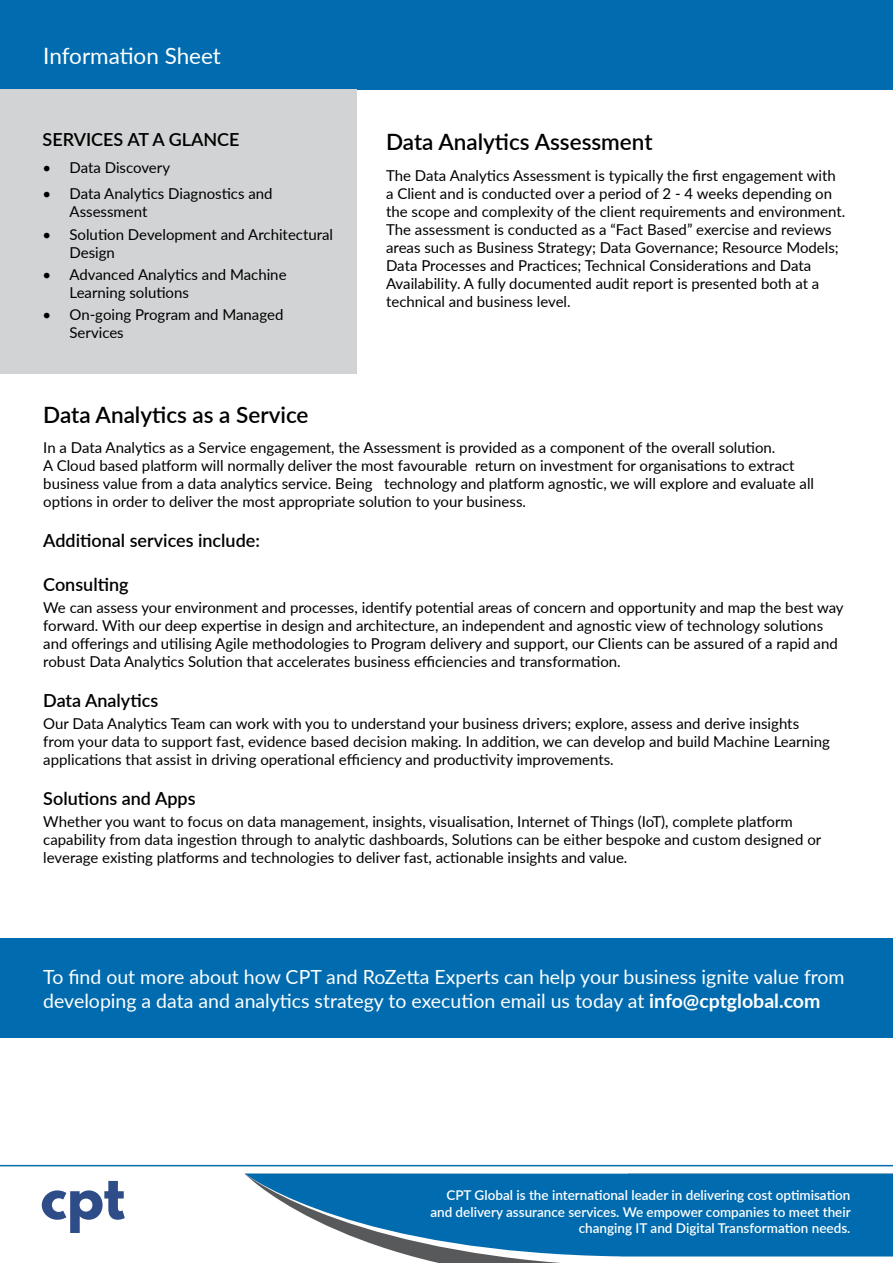
<style>
.page{position:relative;width:893px;height:1263px;background:#fff}
.page>*{position:absolute;margin:0;border:0;box-sizing:border-box;transform-origin:0 0}
.t1{font:600 22.5px "Lato";color:#000}
.t2{font:22.5px "Lato";color:#fff}
.t3{font:19.5px/23.4px "Lato";color:#fff}
.t4{font:600 18px "Lato";color:#000}
.t5{font:15px/18px "Lato";color:#000}
.t6{font:600 13.5px/16.2px "Lato";color:#fff;text-align:right}
.s1{font-weight:700}
</style>
<div class="page">
<svg style="left:411px;top:1256px;width:482px;height:7px"></svg>
<svg style="left:245px;top:1174px;width:648px;height:82px;fill:#006caf"></svg>
<hr style="left:0;top:1165px;width:893px;height:1px;background:#006caf">
<svg style="left:42px;top:1181px;width:83px;height:52px"></svg>
<div style="left:0;top:0;width:893px;height:89px;background:#006caf"></div>
<div style="left:0;top:89px;width:356px;height:285px;background:#d1d3d4"></div>
<div style="left:0;top:938px;width:893px;height:100px;background:#006caf"></div>
<h1 class="t2" style="left:43px;top:40px;width:179px">Information Sheet</h1>
<p class="t4" style="left:43px;top:127px;width:199px">SERVICES AT A GLANCE</p>
<p class="t5" style="left:43px;top:158px;width:129px">• Data Discovery</p>
<p class="t5" style="left:70px;top:184px;width:205px;text-indent:-27px">• Data Analytics Diagnostics and<br>Assessment</p>
<p class="t5" style="left:70px;top:225px;width:265px;text-indent:-27px">• Solution Development and Architectural<br>Design</p>
<p class="t5" style="left:70px;top:265px;width:219px;text-indent:-27px">• Advanced Analytics and Machine<br>Learning solutions</p>
<p class="t5" style="left:70px;top:305px;width:215px;text-indent:-27px">• On-going Program and Managed<br>Services</p>
<h1 class="t1" style="left:386px;top:126px;width:268px">Data Analytics Assessment</h1>
<p class="t5" style="left:386px;top:166px;width:461px">The Data Analytics Assessment is typically the first engagement with a Client and is conducted over a period of 2 - 4 weeks depending on the scope and complexity of the client requirements and environment.<br>The assessment is conducted as a “Fact Based” exercise and reviews areas such as Business Strategy; Data Governance; Resource Models; Data Processes and Practices; Technical Considerations and Data Availability. A fully documented audit report is presented both at a technical and business level.</p>
<h1 class="t1" style="left:43px;top:398px;width:267px">Data Analytics as a Service</h1>
<p class="t5" style="left:43px;top:438px;width:772px">In a Data Analytics as a Service engagement, the Assessment is provided as a component of the overall solution.<br>A Cloud based platform will normally deliver the most favourable return on investment for organisations to extract business value from a data analytics service. Being technology and platform agnostic, we will explore and evaluate all options in order to deliver the most appropriate solution to your business.</p>
<p class="t4" style="left:43px;top:527px;width:218px">Additional services include:</p>
<p class="t4" style="left:43px;top:571px;width:87px">Consulting</p>
<p class="t5" style="left:43px;top:598px;width:802px">We can assess your environment and processes, identify potential areas of concern and opportunity and map the best way forward. With our deep expertise in design and architecture, an independent and agnostic view of technology solutions and offerings and utilising Agile methodologies to Program delivery and support, our Clients can be assured of a rapid and robust Data Analytics Solution that accelerates business efficiencies and transformation.</p>
<p class="t4" style="left:43px;top:687px;width:116px">Data Analytics</p>
<p class="t5" style="left:43px;top:714px;width:788px">Our Data Analytics Team can work with you to understand your business drivers; explore, assess and derive insights from your data to support fast, evidence based decision making. In addition, we can develop and build Machine Learning applications that assist in driving operational efficiency and productivity improvements.</p>
<p class="t4" style="left:43px;top:785px;width:154px">Solutions and Apps</p>
<p class="t5" style="left:43px;top:812px;width:779px">Whether you want to focus on data management, insights, visualisation, Internet of Things (IoT), complete platform capability from data ingestion through to analytic dashboards, Solutions can be either bespoke and custom designed or leverage existing platforms and technologies to deliver fast, actionable insights and value.</p>
<h2 class="t3" style="left:43px;top:965px;width:803px">To find out more about how CPT and RoZetta Experts can help your business ignite value from developing a data and analytics strategy to execution email us today at <span class="s1">info@cptglobal.com</span></h2>
<p class="t6" style="left:430px;top:1187px;width:422px">CPT Global is the international leader in delivering cost optimisation and delivery assurance services. We empower companies to meet their changing IT and Digital Transformation needs.</p>
</div>
